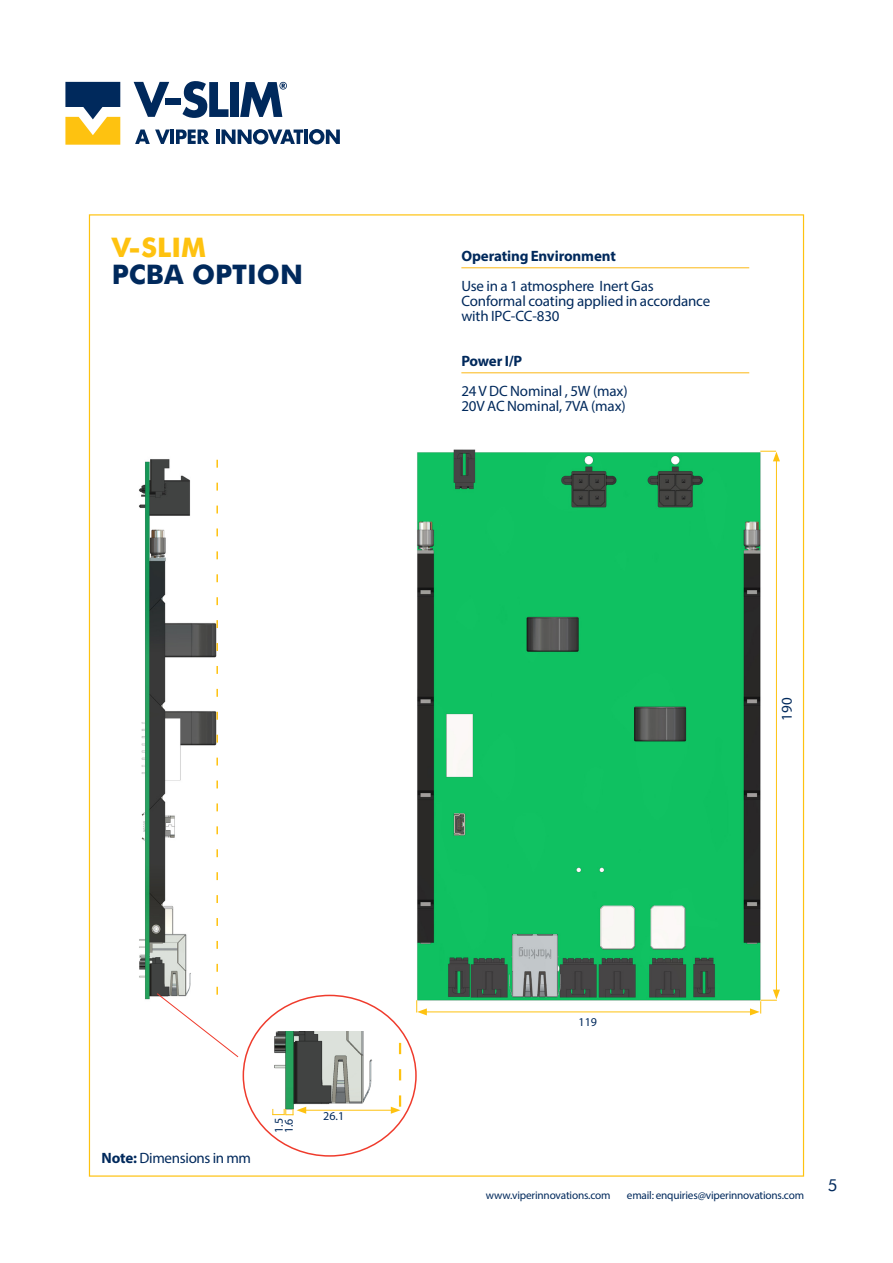
<style>
.page{position:relative;width:893px;height:1263px;background:#fff}
.page>*{position:absolute;margin:0;border:0;box-sizing:border-box;transform-origin:0 0}
.t1{font:800 27px "Futura BT";color:#00295c}
.t2{font:800 27px "Futura BT";color:#fec210}
.t3{font:16.5px "Futura BT";color:#00295c}
.Bold_Text{font:15px/15px "Myriad Pro";letter-spacing:-.01em;color:#00295c}
.Sub_with_line{font:700 15px "Myriad Pro";letter-spacing:-.01em;color:#00295c}
.t4{font:12px "Myriad Pro";color:#00295c}
.t5{font:11.25px "Myriad Pro";letter-spacing:-.015em;color:#00295c}
.s1{font-weight:700}
</style>
<div class="page">
<svg style="left:65px;top:82px;width:55px;height:63px"></svg>
<svg style="left:134px;top:82px;width:35px;height:35px"></svg>
<div style="left:165px;top:98px;width:16px;height:7px;background:#00295c"></div>
<svg style="left:135px;top:130px;width:35px;height:14px"></svg>
<hr style="left:170px;top:130px;width:4px;height:14px;background:#00295c">
<svg style="left:176px;top:130px;width:33px;height:14px"></svg>
<hr style="left:216px;top:130px;width:3px;height:14px;background:#00295c">
<svg style="left:222px;top:129px;width:81px;height:15px"></svg>
<hr style="left:304px;top:130px;width:4px;height:14px;background:#00295c">
<svg style="left:309px;top:129px;width:31px;height:15px"></svg>
<svg style="left:182px;top:81px;width:46px;height:37px"></svg>
<div style="left:230px;top:82px;width:9px;height:35px;background:#00295c"></div>
<svg style="left:240px;top:82px;width:47px;height:35px"></svg>
<img style="left:139px;top:459px;width:123px;height:599px">
<hr style="left:776px;top:459px;width:1px;height:533px;background:#fec210">
<img style="left:349px;top:449px;width:421px;height:587px">
<hr style="left:424px;top:1011px;width:328px;height:1px;background:#fec210">
<img style="left:257px;top:1032px;width:128px;height:89px">
<hr style="left:304px;top:1110px;width:89px;height:1px;background:#fec210">
<svg style="left:272px;top:1107px;width:34px;height:8px"></svg>
<hr style="left:461px;top:267px;width:288px;height:1px;background:#fcb814">
<hr style="left:461px;top:372px;width:288px;height:1px;background:#fcb814">
<svg style="left:156px;top:460px;width:83px;height:598px"></svg>
<svg style="left:391px;top:1043px;width:10px;height:71px"></svg>
<svg style="left:416px;top:1000px;width:11px;height:15px"></svg>
<svg style="left:750px;top:990px;width:30px;height:25px"></svg>
<svg style="left:760px;top:451px;width:20px;height:10px"></svg>
<p class="t2" style="left:112px;top:230px;width:96px">V-SLIM</p>
<p class="t1" style="left:112px;top:257px;width:193px">PCBA OPTION</p>
<p class="Bold_Text" style="left:102px;top:1150px;width:151px"><span class="s1">Note:</span> Dimensions in mm</p>
<p class="t4" style="left:271px;top:1133px;width:16px;rotate:-90deg">1.5</p>
<p class="t4" style="left:281px;top:1133px;width:16px;rotate:-90deg">1.6</p>
<p class="t4" style="left:323px;top:1108px;width:22px">26.1</p>
<p class="Sub_with_line" style="left:461px;top:246px;width:156px">Operating Environment</p>
<p class="Bold_Text" style="left:461px;top:278px;width:194px">Use in a 1 atmosphere Inert Gas</p>
<p class="Bold_Text" style="left:461px;top:293px;width:250px">Conformal coating applied in accordance with IPC-CC-830</p>
<p class="Sub_with_line" style="left:461px;top:351px;width:62px">Power I/P</p>
<p class="Bold_Text" style="left:461px;top:383px;width:168px">24 V DC Nominal , 5W (max)</p>
<p class="Bold_Text" style="left:461px;top:398px;width:166px">20V AC Nominal, 7VA (max)</p>
<p class="Bold_Text" style="left:779px;top:721px;width:25px;rotate:-90deg">190</p>
<p class="t4" style="left:579px;top:1014px;width:20px">119</p>
<p class="t5" style="left:486px;top:1188px;width:126px">www.viperinnovations.com</p>
<p class="t5" style="left:627px;top:1188px;width:179px">email: enquiries@viperinnovations.com</p>
<p class="t3" style="left:828px;top:1175px;width:11px">5</p>
</div>
